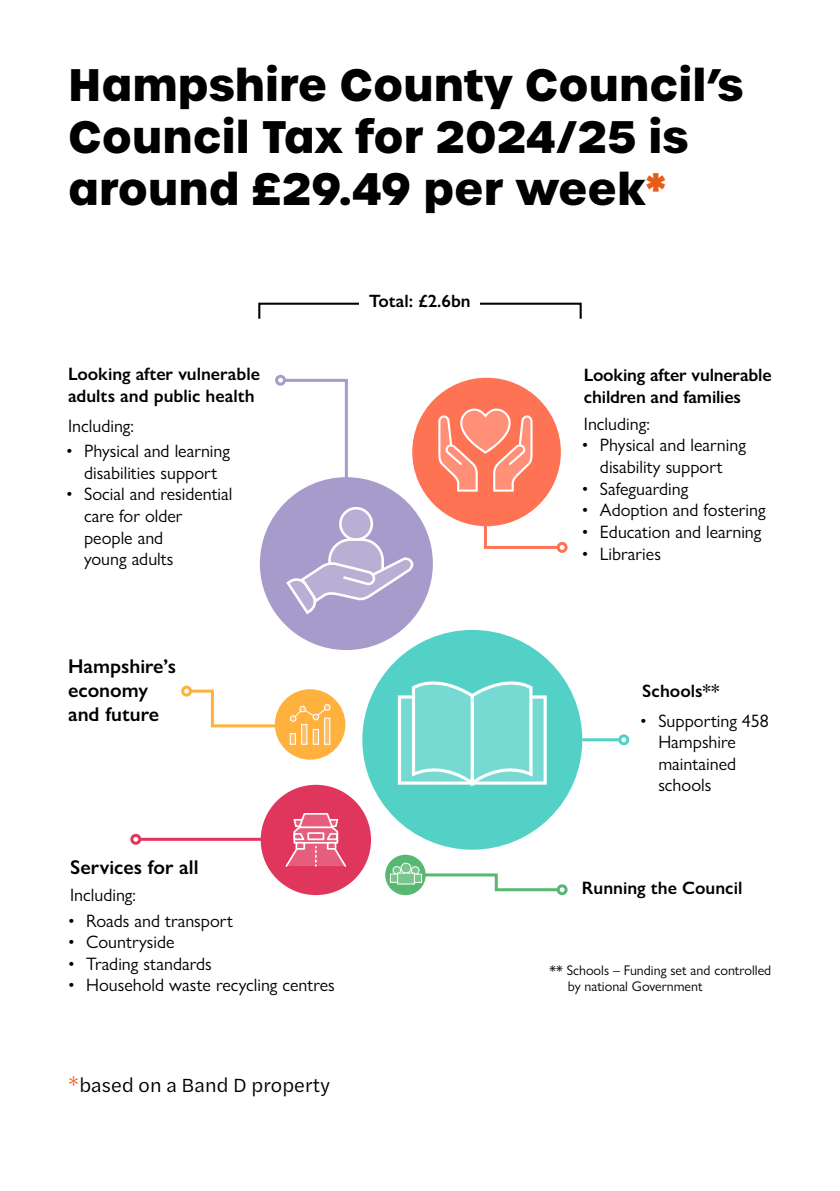
<style>
.page{position:relative;width:840px;height:1191px;background:#fff}
.page>*{position:absolute;margin:0;border:0;box-sizing:border-box;transform-origin:0 0}
.t1{font:700 44px/52px "Urbane";color:#000}
.t2{font:600 20px/24px "Gill Sans Nova";color:#000}
.t3{font:20px "Halyard Text";letter-spacing:.01em;color:#000}
.t4{font:18px/21.6px "Gill Sans Nova";color:#000}
.t5{font:600 18px/21.6px "Gill Sans Nova";color:#000}
.t6{font:600 17.8px "Gill Sans Nova";color:#000}
.t7{font:14px/16px "Gill Sans Nova";color:#000}
.s1{color:#ea5b16}
</style>
<div class="page">
<div style="left:258px;top:303px;width:323px;height:17px;border:2px solid #000"></div>
<div style="left:359px;top:282px;width:121px;height:39px;background:#fff"></div>
<svg style="left:138px;top:836px;width:122px;height:8px"></svg>
<div style="left:130px;top:834px;width:11px;height:10px;border:3px solid #e0355c;border-radius:50%"></div>
<div style="left:181px;top:685px;width:11px;height:11px;border:3px solid #ffb13d;border-radius:50%"></div>
<svg style="left:284px;top:377px;width:64px;height:120px"></svg>
<div style="left:275px;top:375px;width:11px;height:11px;border:3px solid #a79bcb;border-radius:50%"></div>
<svg style="left:385px;top:872px;width:171px;height:20px"></svg>
<div style="left:362px;top:630px;width:220px;height:219px;background:#54d1c7;border-radius:50%"></div>
<div style="left:399px;top:697px;width:146px;height:86px;background:#76dad2"></div>
<div style="left:397px;top:695px;width:149px;height:89px;border:3px solid #fff"></div>
<svg style="left:410px;top:681px;width:124px;height:105px"></svg>
<div style="left:260px;top:477px;width:172px;height:173px;background:#a79bcb;border-radius:50%"></div>
<div style="left:340px;top:508px;width:31px;height:31px;background:#b9afd5;border-radius:50%"></div>
<div style="left:339px;top:507px;width:34px;height:34px;border:3px solid #fff;border-radius:50%"></div>
<svg style="left:286px;top:537px;width:131px;height:79px"></svg>
<div style="left:412px;top:378px;width:148px;height:148px;background:#ff7355;border-radius:50%"></div>
<svg style="left:438px;top:408px;width:95px;height:84px"></svg>
<div style="left:260px;top:785px;width:111px;height:110px;background:#e0355c;border-radius:50%"></div>
<svg style="left:285px;top:813px;width:61px;height:54px"></svg>
<div style="left:275px;top:689px;width:70px;height:70px;background:#ffb13d;border-radius:50%"></div>
<div style="left:290px;top:733px;width:5px;height:11px;background:#fbc06c"></div>
<div style="left:289px;top:733px;width:7px;height:12px;border:1px solid #fff"></div>
<div style="left:301px;top:724px;width:6px;height:20px;background:#fbc06c"></div>
<div style="left:301px;top:724px;width:6px;height:21px;border:1px solid #fff"></div>
<div style="left:313px;top:729px;width:5px;height:15px;background:#fbc06c"></div>
<div style="left:312px;top:729px;width:7px;height:16px;border:1px solid #fff"></div>
<div style="left:324px;top:718px;width:6px;height:26px;background:#fbc06c"></div>
<div style="left:324px;top:717px;width:6px;height:28px;border:1px solid #fff"></div>
<svg style="left:183px;top:688px;width:147px;height:41px"></svg>
<div style="left:385px;top:854px;width:40px;height:41px;background:#58b871;border-radius:50%"></div>
<div style="left:411px;top:866px;width:8px;height:8px;background:#79c68d;border-radius:50%"></div>
<div style="left:411px;top:866px;width:8px;height:8px;border:1px solid #fff;border-radius:50%"></div>
<svg style="left:414px;top:875px;width:6px;height:6px"></svg>
<div style="left:408px;top:873px;width:14px;height:10px;border:1px solid #fff"></div>
<div style="left:393px;top:866px;width:7px;height:8px;background:#79c68d;border-radius:50%"></div>
<div style="left:392px;top:866px;width:8px;height:8px;border:1px solid #fff;border-radius:50%"></div>
<div style="left:390px;top:874px;width:13px;height:8px;background:#79c68d"></div>
<div style="left:390px;top:873px;width:13px;height:9px;border:1px solid #fff"></div>
<div style="left:401px;top:863px;width:10px;height:10px;background:#79c68d;border-radius:50%"></div>
<div style="left:400px;top:862px;width:11px;height:11px;border:1px solid #fff;border-radius:50%"></div>
<div style="left:397px;top:873px;width:17px;height:11px;background:#79c68d"></div>
<div style="left:397px;top:872px;width:17px;height:12px;border:1px solid #fff"></div>
<div style="left:556px;top:542px;width:11px;height:11px;border:3px solid #ff7355;border-radius:50%"></div>
<hr style="left:582px;top:738px;width:41px;height:3px;background:#54d1c7">
<div style="left:619px;top:736px;width:8px;height:7px;background:#fff;border-radius:50%"></div>
<div style="left:618px;top:734px;width:11px;height:11px;border:3px solid #54d1c7;border-radius:50%"></div>
<svg style="left:482px;top:512px;width:79px;height:38px"></svg>
<div style="left:556px;top:884px;width:11px;height:11px;border:3px solid #58b871;border-radius:50%"></div>
<h1 class="t1" style="left:68px;top:60px;width:676px">Hampshire County Council’s<br>Council Tax for 2024/25 is around £29.49 per week<span class="s1">*</span></h1>
<p class="t5" style="left:68px;top:363px;width:193px">Looking after vulnerable adults and public health</p>
<p class="t4" style="left:68px;top:414px;width:67px">Including:</p>
<p class="t4" style="left:66px;top:440px;width:165px;text-align:center">• Physical and learning disabilities support</p>
<p class="t4" style="left:84px;top:483px;width:150px;text-indent:-18px">• Social and residential care for older people and<br>young adults</p>
<p class="t2" style="left:68px;top:654px;width:109px">Hampshire’s economy and future</p>
<p class="t6" style="left:369px;top:290px;width:103px">Total: £2.6bn</p>
<p class="t2" style="left:70px;top:855px;width:130px">Services for all</p>
<p class="t4" style="left:70px;top:884px;width:67px">Including:</p>
<p class="t4" style="left:68px;top:909px;width:166px">• Roads and transport</p>
<p class="t4" style="left:68px;top:931px;width:108px">• Countryside</p>
<p class="t4" style="left:68px;top:952px;width:145px">• Trading standards</p>
<p class="t4" style="left:68px;top:974px;width:268px">• Household waste recycling centres</p>
<p class="t3" style="left:68px;top:1071px;width:263px"><span class="s1">*</span>based on a Band D property</p>
<p class="t5" style="left:583px;top:364px;width:189px">Looking after vulnerable children and families</p>
<p class="t4" style="left:583px;top:413px;width:67px">Including:</p>
<p class="t4" style="left:581px;top:434px;width:165px;text-align:center">• Physical and learning disability support</p>
<p class="t4" style="left:581px;top:477px;width:108px">• Safeguarding</p>
<p class="t4" style="left:581px;top:499px;width:185px">• Adoption and fostering</p>
<p class="t4" style="left:581px;top:521px;width:181px">• Education and learning</p>
<p class="t4" style="left:581px;top:542px;width:80px">• Libraries</p>
<p class="t5" style="left:642px;top:680px;width:79px">Schools**</p>
<p class="t4" style="left:658px;top:709px;width:112px;text-indent:-18px">• Supporting 458<br>Hampshire maintained schools</p>
<p class="t5" style="left:581px;top:877px;width:162px">Running the Council</p>
<p class="t7" style="left:567px;top:962px;width:205px;text-indent:-19px">** Schools – Funding set and controlled by national Government</p>
</div>
